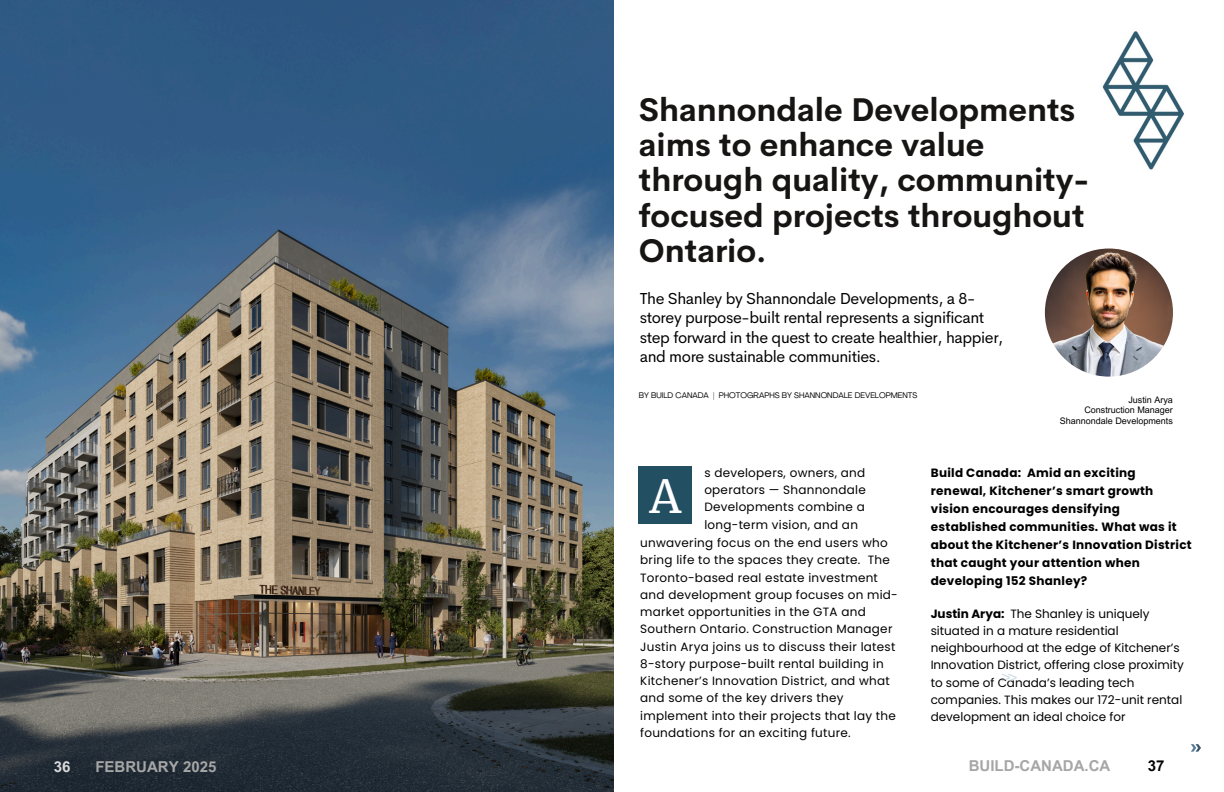
<style>
.page{position:relative;width:1224px;height:792px;background:#fff}
.page>*{position:absolute;margin:0;border:0;box-sizing:border-box;transform-origin:0 0}
.t1{font:45.2px "Merriweather";color:#fff}
.t2{font:700 32.2px/35.2px "Cerebri Sans";color:#161514}
.t3{font:16px/19.5px "Cerebri Sans";letter-spacing:-.025em;color:#000}
.t4{font:700 15px "Arial MT Pro";color:#a6a6a6}
.t5{font:700 15px "Arial MT Pro";color:#d9d9d9}
.t6{font:700 15px "Arial MT Pro";color:#000}
.t7{font:14.8px "Ambiguity Normate Rounded";color:#bacfdb}
.t8{font:12px/17.2px "Poppins";letter-spacing:.025em;color:#000}
.t9{font:12px/17.2px "Poppins";color:#000}
.t10{font:700 12px/18px "Poppins";letter-spacing:.025em;color:#000}
.t11{font:9px/10.5px "Arial MT Pro";color:#000;text-align:right}
.t12{font:8px "Agrandir";color:#000}
.s1{font-weight:700}
</style>
<div class="page">
<div style="left:639px;top:466px;width:53px;height:58px;background:#234f62"></div>
<img style="left:1045px;top:249px;width:128px;height:128px;border-radius:50%">
<img style="left:0;top:0;width:613px;height:792px">
<img style="left:1102px;top:31px;width:82px;height:139px">
<svg style="left:1191px;top:744px;width:10px;height:8px"></svg>
<h5 class="t2" style="left:639px;top:92px;width:452px">Shannondale Developments aims to enhance value through quality, community&shy;focused projects throughout<br>Ontario.</h5>
<h4 class="t3" style="left:640px;top:288px;width:365px">The Shanley by Shannondale Developments, a 8- storey purpose-built rental represents a significant step forward in the quest to create healthier, happier, and more sustainable communities.</h4>
<h5 class="t12" style="left:639px;top:392px;width:280px">BY BUILD CANADA | PHOTOGRAPHS BY SHANNONDALE DEVELOPMENTS</h5>
<p class="t11" style="left:1060px;top:396px;width:115px">Justin Arya<br>Construction Manager<br>Shannondale Developments</p>
<p class="t1" style="left:650px;top:468px;width:33px">A</p>
<h6 class="t8" style="left:704px;top:464px;width:163px;text-align:justify">s developers, owners, and operators — Shannondale Developments combine a long-term vision, and an</h6>
<h3 class="t8" style="left:640px;top:534px;width:259px">unwavering focus on the end users who bring life to the spaces they create. The Toronto-based real estate investment and development group focuses on mid&shy;market opportunities in the GTA and Southern Ontario. Construction Manager Justin Arya joins us to discuss their latest 8-story purpose-built rental building in Kitchener’s Innovation District, and what and some of the key drivers they implement into their projects that lay the foundations for an exciting future.</h3>
<p class="t10" style="left:931px;top:464px;width:262px">Build Canada: Amid an exciting renewal, Kitchener’s smart growth vision encourages densifying established communities. What was it about the Kitchener’s Innovation District that caught your attention when developing 152 Shanley?</p>
<p class="t9" style="left:931px;top:605px;width:255px"><span class="s1">Justin Arya:</span> The Shanley is uniquely situated in a mature residential neighbourhood at the edge of Kitchener’s Innovation District, offering close proximity to some of Canada’s leading tech companies. This makes our 172-unit rental</p>
<h1 class="t9" style="left:931px;top:708px;width:196px">development an ideal choice for</h1>
<h5 class="t7" style="left:1001px;top:665px;width:17px">&gt;&gt;</h5>
<p class="t5" style="left:54px;top:761px;width:18px">36</p>
<p class="t4" style="left:95px;top:761px;width:122px">FEBRUARY 2025</p>
<p class="t4" style="left:969px;top:761px;width:143px">BUILD-CANADA.CA</p>
<p class="t6" style="left:1148px;top:761px;width:18px">37</p>
</div>
